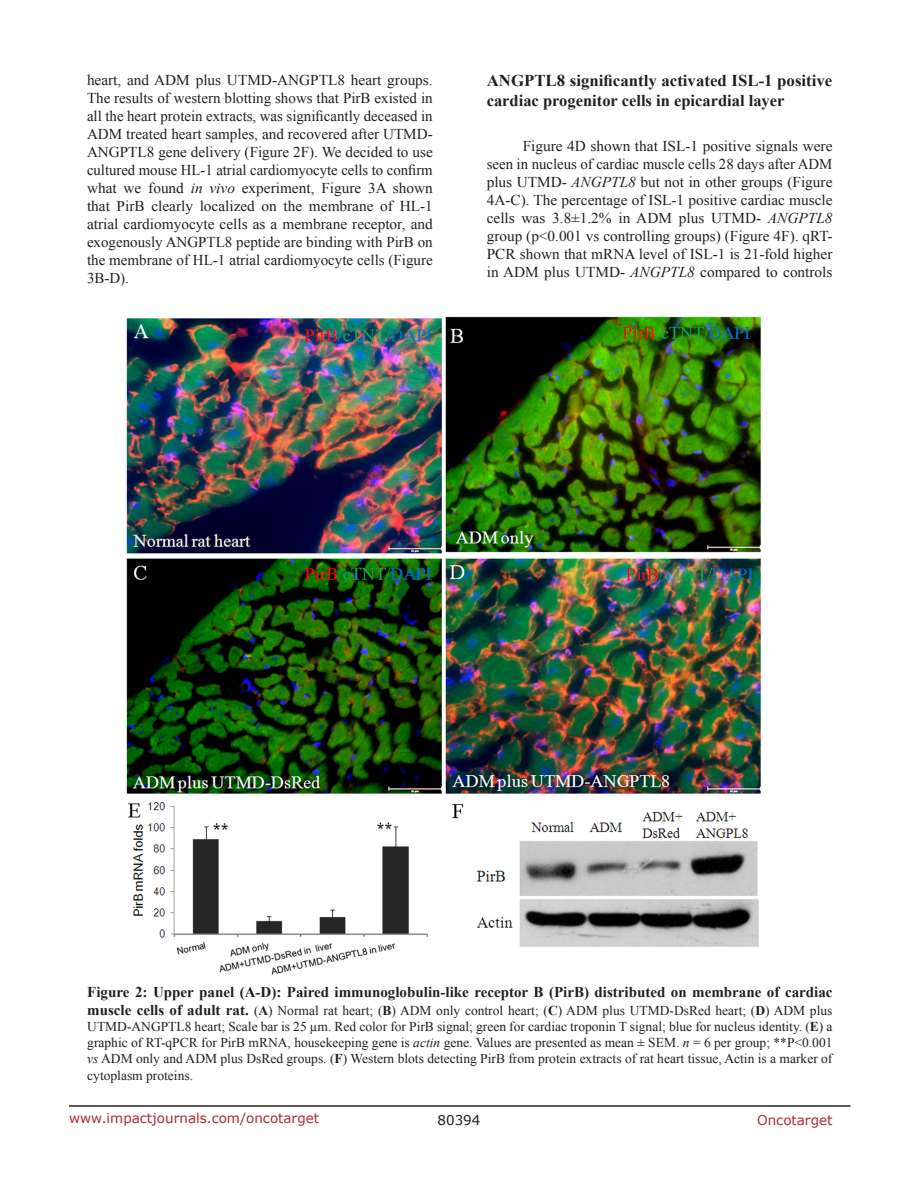
<style>
.page{position:relative;width:918px;height:1188px;background:#fff}
.page>*{position:absolute;margin:0;border:0;box-sizing:border-box;transform-origin:0 0}
.SubHeading{font:700 16.5px/19.8px "Times New Roman";color:#221f22}
.BodyText{font:15px/18px "Times New Roman";color:#221f22;text-align:justify}
.FigureText{font:700 15px "Times New Roman";color:#221f22}
.FigureText-2{font:13.5px/16.2px "Times New Roman";color:#221f22;text-align:justify}
.t1{font:13.5px "Verdana";color:#ac2b31}
.t2{font:13.5px "Verdana";color:#221f22}
.s1{font-style:italic}
.s2{font-weight:700;font-size:15px}
.s3{font-weight:700}
</style>
<div class="page">
<hr style="left:69px;top:1105px;width:781px;height:2px;background:#231f20">
<img style="left:126px;top:316px;width:635px;height:659px">
<p class="BodyText" style="left:87px;top:71px;width:347px">heart, and ADM plus UTMD-ANGPTL8 heart groups.<br>The results of western blotting shows that PirB existed in all the heart protein extracts, was significantly deceased in ADM treated heart samples, and recovered after UTMD-ANGPTL8 gene delivery (Figure 2F). We decided to use cultured mouse HL-1 atrial cardiomyocyte cells to confirm what we found <span class="s1">in vivo</span> experiment, Figure 3A shown that PirB clearly localized on the membrane of HL-1 atrial cardiomyocyte cells as a membrane receptor, and exogenously ANGPTL8 peptide are binding with PirB on the membrane of HL-1 atrial cardiomyocyte cells (Figure 3B-D).</p>
<p class="SubHeading" style="left:487px;top:70px;width:347px">ANGPTL8 significantly activated ISL-1 positive cardiac progenitor cells in epicardial layer</p>
<p class="BodyText" style="left:487px;top:137px;width:347px;text-indent:36px">Figure 4D shown that ISL-1 positive signals were seen in nucleus of cardiac muscle cells 28 days after ADM plus UTMD- <span class="s1">ANGPTL8</span> but not in other groups (Figure 4A-C). The percentage of ISL-1 positive cardiac muscle cells was 3.8±1.2% in ADM plus UTMD- <span class="s1">ANGPTL8 </span>group (p&lt;0.001 vs controlling groups) (Figure 4F). qRT-PCR shown that mRNA level of ISL-1 is 21-fold higher in ADM plus UTMD- <span class="s1">ANGPTL8</span> compared to controls</p>
<p class="FigureText" style="left:87px;top:981px;width:747px">Figure 2: Upper panel (A-D): Paired immunoglobulin-like receptor B (PirB) distributed on membrane of cardiac</p>
<p class="FigureText-2" style="left:87px;top:1002px;width:747px"><span class="s2">muscle cells of adult rat.</span> (<span class="s3">A</span>) Normal rat heart; (<span class="s3">B</span>) ADM only control heart; (<span class="s3">C</span>) ADM plus UTMD-DsRed heart; (<span class="s3">D</span>) ADM plus UTMD-ANGPTL8 heart; Scale bar is 25 µm. Red color for PirB signal; green for cardiac troponin T signal; blue for nucleus identity. (<span class="s3">E</span>) a graphic of RT-qPCR for PirB mRNA, housekeeping gene is <span class="s1">actin</span> gene. Values are presented as mean ± SEM. <span class="s1">n</span> = 6 per group; **P&lt;0.001 <span class="s1">vs</span> ADM only and ADM plus DsRed groups. (<span class="s3">F</span>) Western blots detecting PirB from protein extracts of rat heart tissue, Actin is a marker of cytoplasm proteins.</p>
<p class="t1" style="left:69px;top:1109px;width:252px">www.impactjournals.com/oncotarget</p>
<p class="t2" style="left:438px;top:1111px;width:44px">80394</p>
<p class="t1" style="left:757px;top:1111px;width:77px">Oncotarget</p>
</div>
